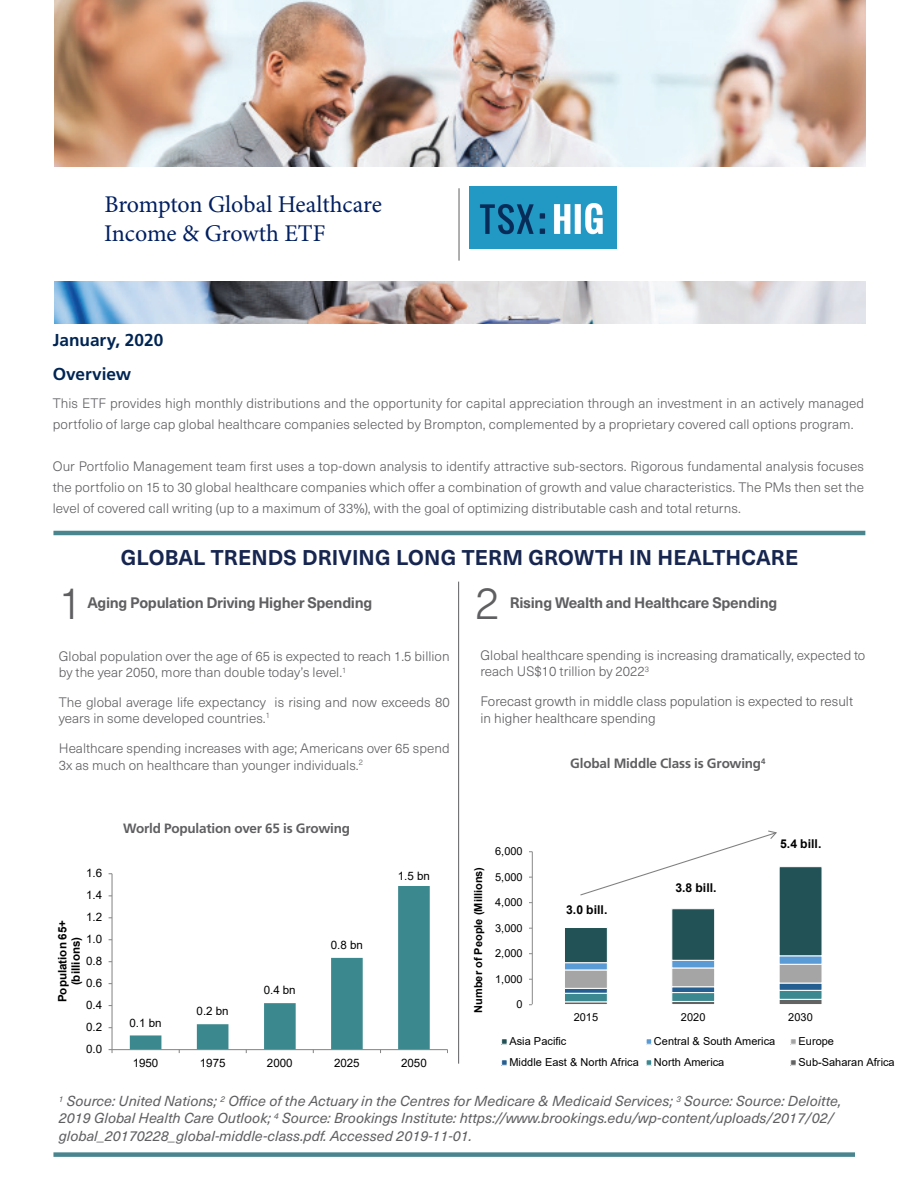
<style>
.page{position:relative;width:918px;height:1188px;background:#fff}
.page>*{position:absolute;margin:0;border:0;box-sizing:border-box;transform-origin:0 0}
.t1{font:300 45px "Neue Haas Unica W1 G";color:#5f5f62}
.t2{font:24px "Minion Pro";letter-spacing:-.005em;color:#001f61}
.t3{font:700 21px "Neue Haas Unica W1 G";letter-spacing:.005em;color:#172650}
.t4{font:700 17.25px "Frutiger LT Std";color:#002553}
.t5{font:700 15px "Neue Haas Unica W1 G";letter-spacing:-.02em;color:#5f5f62}
.t6{font:italic 14.25px/17.1px "Neue Haas Unica W1 G";color:#5f5f62}
.t7{font:300 13.5px/21px "Neue Haas Unica W1 G";color:#5f5f62}
.t8{font:300 13.5px/17.1px "Neue Haas Unica W1 G";color:#5a5a5d}
.t9{font:700 13.5px "Frutiger LT Std";letter-spacing:-.015em;color:#5f5f62}
.t10{font:700 12.15px "Arial";letter-spacing:.005em;color:#000}
.t11{font:11.55px "Arial";letter-spacing:-.005em;color:#000}
.t12{font:700 11.55px/13.2px "Arial";color:#000;text-align:center}
.t13{font:10.95px "Arial";color:#000}
.t14{font:700 10.95px "Arial";color:#000}
</style>
<div class="page">
<img style="left:54px;top:0;width:811px;height:324px">
<div style="left:0;top:168px;width:918px;height:113px;background:#fff"></div>
<hr style="left:459px;top:188px;width:1px;height:73px;background:#5f5f62">
<div style="left:53px;top:1152px;width:802px;height:5px;background:#48858e"></div>
<hr style="left:53px;top:531px;width:812px;height:4px;background:#48858e">
<svg style="left:130px;top:886px;width:300px;height:163px"></svg>
<hr style="left:112px;top:874px;width:1px;height:176px;background:#868686">
<hr style="left:112px;top:1049px;width:335px;height:1px;background:#868686">
<hr style="left:458px;top:582px;width:1px;height:482px;background:#5f5f62">
<img style="left:470px;top:187px;width:146px;height:62px">
<hr style="left:532px;top:852px;width:1px;height:153px;background:#898989">
<div style="left:501px;top:1038px;width:7px;height:7px;border:1px solid #fff"></div>
<div style="left:646px;top:1038px;width:6px;height:7px;border:1px solid #fff"></div>
<div style="left:790px;top:1038px;width:7px;height:7px;border:1px solid #fff"></div>
<div style="left:501px;top:1059px;width:7px;height:7px;border:1px solid #fff"></div>
<div style="left:646px;top:1059px;width:6px;height:7px;border:1px solid #fff"></div>
<div style="left:790px;top:1059px;width:7px;height:7px;border:1px solid #fff"></div>
<svg style="left:565px;top:830px;width:257px;height:174px"></svg>
<p class="t2" style="left:104px;top:188px;width:279px">Brompton Global Healthcare</p>
<p class="t2" style="left:104px;top:217px;width:223px">Income &amp; Growth ETF</p>
<p class="t4" style="left:53px;top:329px;width:112px">January, 2020</p>
<p class="t4" style="left:53px;top:364px;width:80px">Overview</p>
<p class="t7" style="left:53px;top:392px;width:813px">This ETF provides high monthly distributions and the opportunity for capital appreciation through an investment in an actively managed portfolio of large cap global healthcare companies selected by Brompton, complemented by a proprietary covered call options program.</p>
<p class="t7" style="left:53px;top:455px;width:813px;text-align:justify">Our Portfolio Management team first uses a top-down analysis to identify attractive sub-sectors. Rigorous fundamental analysis focuses the portfolio on 15 to 30 global healthcare companies which offer a combination of growth and value characteristics. The PMs then set the level of covered call writing (up to a maximum of 33%), with the goal of optimizing distributable cash and total returns.</p>
<p class="t3" style="left:121px;top:541px;width:679px">GLOBAL TRENDS DRIVING LONG TERM GROWTH IN HEALTHCARE</p>
<p class="t1" style="left:59px;top:570px;width:26px">1</p>
<p class="t5" style="left:87px;top:592px;width:286px">Aging Population Driving Higher Spending</p>
<p class="t1" style="left:475px;top:570px;width:26px">2</p>
<p class="t5" style="left:510px;top:591px;width:269px">Rising Wealth and Healthcare Spending</p>
<p class="t7" style="left:480px;top:647px;width:386px;line-height:16.2px">Global healthcare spending is increasing dramatically, expected to reach US$10 trillion by 2022<sup>3</sup></p>
<p class="t8" style="left:480px;top:692px;width:374px">Forecast growth in middle class population is expected to result in higher healthcare spending</p>
<p class="t7" style="left:59px;top:647px;width:392px;line-height:16.2px">Global population over the age of 65 is expected to reach 1.5 billion by the year 2050, more than double today’s level.<sup>1</sup></p>
<p class="t7" style="left:59px;top:693px;width:392px;line-height:16.2px">The global average life expectancy is rising and now exceeds 80 years in some developed countries.<sup>1</sup></p>
<p class="t7" style="left:59px;top:739px;width:392px;line-height:17.1px">Healthcare spending increases with age; Americans over 65 spend<br>3x as much on healthcare than younger individuals.<sup>2</sup></p>
<p class="t9" style="left:570px;top:756px;width:197px">Global Middle Class is Growing<sup>4</sup></p>
<p class="t11" style="left:86px;top:865px;width:18px">1.6</p>
<p class="t11" style="left:86px;top:887px;width:18px">1.4</p>
<p class="t11" style="left:86px;top:909px;width:18px">1.2</p>
<p class="t12" style="left:56px;top:1002px;width:84px;rotate:-90deg">Population 65+ (billions)</p>
<p class="t11" style="left:86px;top:931px;width:18px">1.0</p>
<p class="t11" style="left:86px;top:953px;width:18px">0.8</p>
<p class="t11" style="left:86px;top:975px;width:18px">0.6</p>
<p class="t11" style="left:86px;top:997px;width:18px">0.4</p>
<p class="t11" style="left:86px;top:1019px;width:18px">0.2</p>
<p class="t11" style="left:86px;top:1041px;width:18px">0.0</p>
<p class="t9" style="left:123px;top:820px;width:228px">World Population over 65 is Growing</p>
<p class="t11" style="left:130px;top:1015px;width:34px">0.1 bn</p>
<p class="t11" style="left:197px;top:1003px;width:34px">0.2 bn</p>
<p class="t11" style="left:264px;top:982px;width:34px">0.4 bn</p>
<p class="t11" style="left:331px;top:937px;width:34px">0.8 bn</p>
<p class="t11" style="left:398px;top:868px;width:34px">1.5 bn</p>
<p class="t11" style="left:133px;top:1055px;width:27px">1950</p>
<p class="t11" style="left:200px;top:1055px;width:27px">1975</p>
<p class="t11" style="left:267px;top:1055px;width:27px">2000</p>
<p class="t11" style="left:334px;top:1055px;width:27px">2025</p>
<p class="t11" style="left:401px;top:1055px;width:27px">2050</p>
<p class="t14" style="left:471px;top:1013px;width:147px;rotate:-90deg">Number of People (Millions)</p>
<p class="t13" style="left:495px;top:844px;width:29px">6,000</p>
<p class="t13" style="left:495px;top:869px;width:29px">5,000</p>
<p class="t13" style="left:495px;top:895px;width:29px">4,000</p>
<p class="t13" style="left:495px;top:920px;width:29px">3,000</p>
<p class="t13" style="left:495px;top:946px;width:29px">2,000</p>
<p class="t13" style="left:495px;top:971px;width:29px">1,000</p>
<p class="t13" style="left:517px;top:997px;width:8px">0</p>
<p class="t10" style="left:566px;top:902px;width:43px">3.0 bill.</p>
<p class="t10" style="left:675px;top:879px;width:43px">3.8 bill.</p>
<p class="t10" style="left:780px;top:835px;width:43px">5.4 bill.</p>
<p class="t13" style="left:574px;top:1010px;width:26px">2015</p>
<p class="t13" style="left:681px;top:1010px;width:26px">2020</p>
<p class="t13" style="left:788px;top:1010px;width:26px">2030</p>
<p class="t13" style="left:509px;top:1034px;width:58px">Asia Pacific</p>
<p class="t13" style="left:654px;top:1034px;width:123px">Central &amp; South America</p>
<p class="t13" style="left:799px;top:1034px;width:37px">Europe</p>
<p class="t13" style="left:509px;top:1055px;width:131px">Middle East &amp; North Africa</p>
<p class="t13" style="left:654px;top:1055px;width:72px">North America</p>
<p class="t13" style="left:799px;top:1055px;width:98px">Sub-Saharan Africa</p>
<p class="t6" style="left:59px;top:1092px;width:784px"><sup>1</sup> Source: United Nations; <sup>2</sup> Office of the Actuary in the Centres for Medicare &amp; Medicaid Services; <sup>3</sup> Source: Source: Deloitte,<br>2019 Global Health Care Outlook; <sup>4</sup> Source: Brookings Institute: https://www.brookings.edu/wp-content/uploads/2017/02/ global_20170228_global-middle-class.pdf. Accessed 2019-11-01.</p>
</div>
